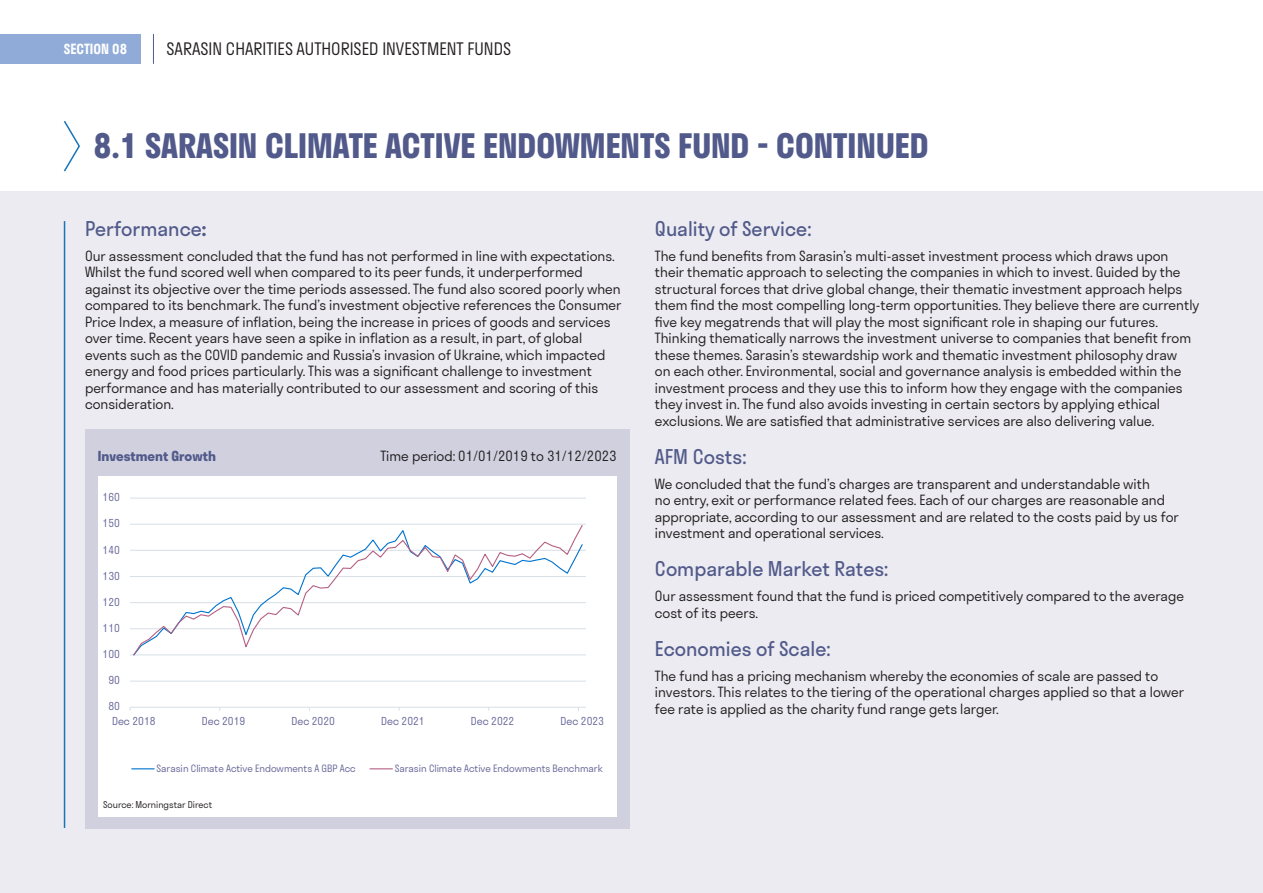
<style>
.page{position:relative;width:1263px;height:893px;background:#fff}
.page>*{position:absolute;margin:0;border:0;box-sizing:border-box;transform-origin:0 0}
.HEADER_-_MAIN_SECTIO{font:700 33px "Stratos";color:#515a8a}
.HEADER_INDIGO_13_14{font:19.5px "Stratos";color:#515a8a}
.t1{font:300 16.5px "Stratos";color:#231f20}
.BODY_-_9_11_BLK{font:300 13.5px/16.5px "Stratos";color:#231f20}
.t2{font:700 13.5px "Stratos";color:#515a8a}
.t3{font:600 13.5px "Stratos";color:#fff}
.t4{font:300 10.5px "Stratos";letter-spacing:-.005em;color:#669}
.t5{font:300 9.75px "Stratos";color:#669}
.BODY_-_9_11_BLK-2{font:300 9px "Stratos";color:#231f20}
.s1{font-weight:700}
</style>
<div class="page">
<div style="left:0;top:191px;width:1263px;height:702px;background:#ecebf1"></div>
<hr style="left:64px;top:221px;width:1px;height:607px;background:#1774bb">
<svg style="left:63px;top:121px;width:17px;height:51px"></svg>
<div style="left:85px;top:429px;width:544px;height:400px;background:#d1d0df"></div>
<div style="left:98px;top:476px;width:519px;height:340px;background:#fff"></div>
<hr style="left:130px;top:681px;width:456px;height:1px;background:#d7dfe5">
<hr style="left:130px;top:654px;width:456px;height:1px;background:#d7dfe5">
<hr style="left:130px;top:628px;width:456px;height:1px;background:#d7dfe5">
<hr style="left:130px;top:602px;width:456px;height:1px;background:#d7dfe5">
<hr style="left:130px;top:576px;width:456px;height:1px;background:#d7dfe5">
<hr style="left:130px;top:550px;width:456px;height:1px;background:#d7dfe5">
<hr style="left:130px;top:524px;width:456px;height:1px;background:#d7dfe5">
<hr style="left:130px;top:498px;width:456px;height:1px;background:#d7dfe5">
<hr style="left:130px;top:707px;width:456px;height:1px;background:#d7dfe5">
<svg style="left:132px;top:524px;width:452px;height:132px"></svg>
<svg style="left:132px;top:768px;width:22px;height:1px"></svg>
<svg style="left:370px;top:768px;width:22px;height:1px"></svg>
<div style="left:0;top:34px;width:140px;height:30px;background:#91abd8"></div>
<hr style="left:153px;top:34px;width:1px;height:30px;background:#515a8a">
<p class="t3" style="left:64px;top:38px;width:65px">SECTION 08</p>
<p class="t1" style="left:167px;top:36px;width:346px">SARASIN CHARITIES AUTHORISED INVESTMENT FUNDS</p>
<p class="HEADER_-_MAIN_SECTIO" style="left:94px;top:120px;width:836px">8.1 SARASIN CLIMATE ACTIVE ENDOWMENTS FUND - CONTINUED</p>
<p class="HEADER_INDIGO_13_14" style="left:85px;top:213px;width:123px">Performance<span class="s1">:</span></p>
<p class="BODY_-_9_11_BLK" style="left:85px;top:247px;width:538px">Our assessment concluded that the fund has not performed in line with expectations.<br>Whilst the fund scored well when compared to its peer funds, it underperformed against its objective over the time periods assessed. The fund also scored poorly when compared to its benchmark. The fund’s investment objective references the Consumer Price Index, a measure of inflation, being the increase in prices of goods and services over time. Recent years have seen a spike in inflation as a result, in part, of global events such as the COVID pandemic and Russia’s invasion of Ukraine, which impacted energy and food prices particularly. This was a significant challenge to investment performance and has materially contributed to our assessment and scoring of this consideration.</p>
<p class="t2" style="left:98px;top:445px;width:120px">Investment Growth</p>
<p class="BODY_-_9_11_BLK" style="left:380px;top:447px;width:238px">Time period: 01/01/2019 to 31/12/2023</p>
<p class="t4" style="left:103px;top:489px;width:19px">160</p>
<p class="t4" style="left:103px;top:515px;width:19px">150</p>
<p class="t4" style="left:103px;top:541px;width:19px">140</p>
<p class="t4" style="left:103px;top:567px;width:19px">130</p>
<p class="t4" style="left:103px;top:594px;width:19px">120</p>
<p class="t4" style="left:103px;top:620px;width:19px">110</p>
<p class="t4" style="left:103px;top:646px;width:19px">100</p>
<p class="t4" style="left:108px;top:672px;width:13px">90</p>
<p class="t4" style="left:108px;top:698px;width:13px">80</p>
<p class="t4" style="left:112px;top:712px;width:45px">Dec 2018</p>
<p class="t4" style="left:202px;top:712px;width:45px">Dec 2019</p>
<p class="t4" style="left:291px;top:712px;width:45px">Dec 2020</p>
<p class="t4" style="left:381px;top:712px;width:45px">Dec 2021</p>
<p class="t4" style="left:471px;top:712px;width:45px">Dec 2022</p>
<p class="t4" style="left:560px;top:712px;width:45px">Dec 2023</p>
<p class="t5" style="left:157px;top:760px;width:201px">Sarasin Climate Active Endowments A GBP Acc</p>
<p class="t5" style="left:395px;top:760px;width:210px">Sarasin Climate Active Endowments Benchmark</p>
<p class="BODY_-_9_11_BLK-2" style="left:103px;top:798px;width:111px">Source: Morningstar Direct</p>
<p class="HEADER_INDIGO_13_14" style="left:655px;top:213px;width:158px">Quality of Service:</p>
<p class="BODY_-_9_11_BLK" style="left:655px;top:247px;width:546px">The fund benefits from Sarasin’s multi-asset investment process which draws upon their thematic approach to selecting the companies in which to invest. Guided by the structural forces that drive global change, their thematic investment approach helps them find the most compelling long-term opportunities. They believe there are currently five key megatrends that will play the most significant role in shaping our futures.<br>Thinking thematically narrows the investment universe to companies that benefit from these themes. Sarasin’s stewardship work and thematic investment philosophy draw<br>on each other. Environmental, social and governance analysis is embedded within the investment process and they use this to inform how they engage with the companies they invest in. The fund also avoids investing in certain sectors by applying ethical exclusions. We are satisfied that administrative services are also delivering value.</p>
<p class="HEADER_INDIGO_13_14" style="left:655px;top:441px;width:93px">AFM Costs:</p>
<p class="BODY_-_9_11_BLK" style="left:655px;top:475px;width:526px">We concluded that the fund’s charges are transparent and understandable with<br>no entry, exit or performance related fees. Each of our charges are reasonable and appropriate, according to our assessment and are related to the costs paid by us for investment and operational services.</p>
<p class="HEADER_INDIGO_13_14" style="left:655px;top:553px;width:235px">Comparable Market Rates:</p>
<p class="BODY_-_9_11_BLK" style="left:655px;top:587px;width:531px">Our assessment found that the fund is priced competitively compared to the average cost of its peers.</p>
<p class="HEADER_INDIGO_13_14" style="left:655px;top:633px;width:177px">Economies of Scale:</p>
<p class="BODY_-_9_11_BLK" style="left:655px;top:667px;width:531px">The fund has a pricing mechanism whereby the economies of scale are passed to investors. This relates to the tiering of the operational charges applied so that a lower fee rate is applied as the charity fund range gets larger.</p>
</div>
